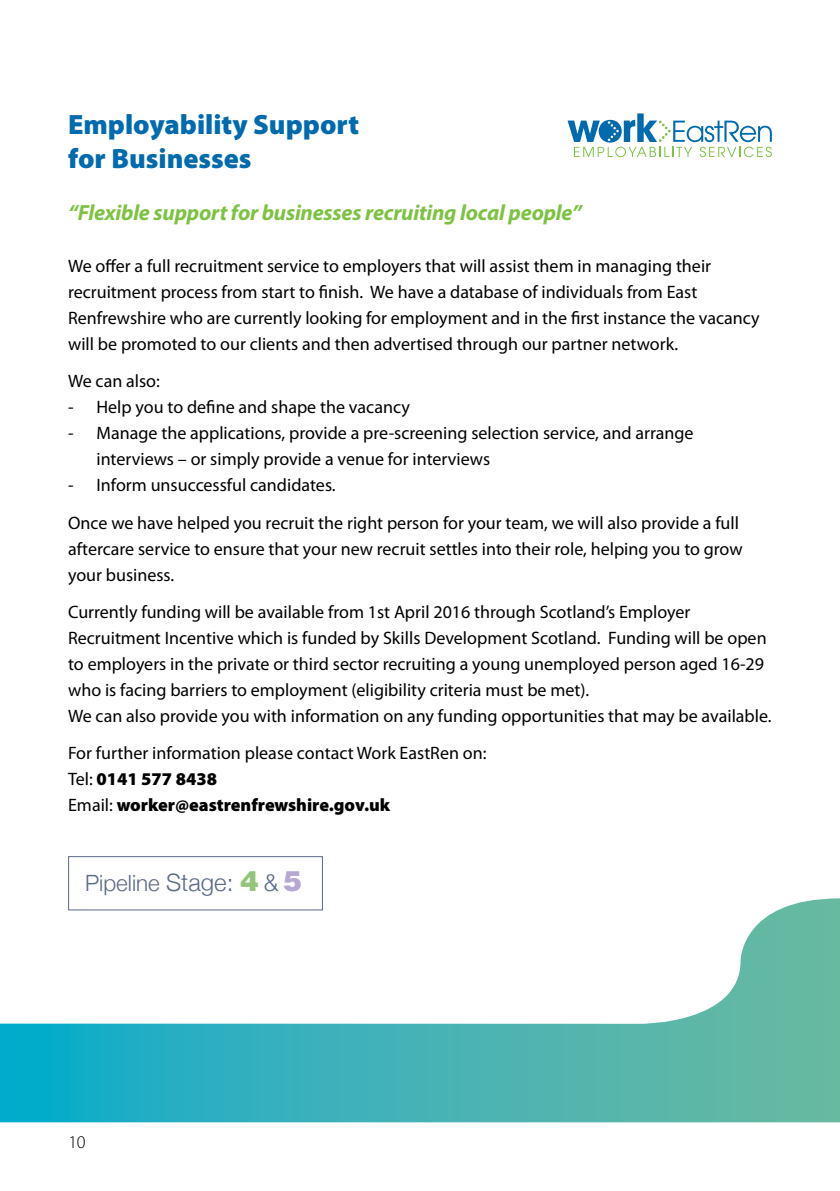
<style>
.page{position:relative;width:840px;height:1191px;background:#fff}
.page>*{position:absolute;margin:0;border:0;box-sizing:border-box;transform-origin:0 0}
.t1{font:900 28px/33.6px "Myriad Pro";color:#006aaf}
.t2{font:300 22.4px "Helvetica Neue";color:#5b6a87}
.t3{font:italic 700 22px "Myriad Pro";letter-spacing:-.01em;color:#7dc242}
.t4{font:18px/26px "Myriad Pro";color:#000}
.t5{font:300 18px "Myriad Pro";color:#000}
.s1{font-weight:900}
.s2{font-size:24px}
.s3{font-family:"Helvetica LT";font-weight:900;font-size:28px;color:#92c47c}
.s4{font-family:"Helvetica LT";font-weight:900;font-size:28px;color:#b5a8d2}
</style>
<div class="page">
<svg style="left:0;top:898px;width:839px;height:224px"></svg>
<svg style="left:567px;top:113px;width:204px;height:44px"></svg>
<div style="left:68px;top:856px;width:255px;height:54px;border:1px solid #5b6a87"></div>
<h1 class="t1" style="left:68px;top:107px;width:292px">Employability Support for Businesses</h1>
<p class="t3" style="left:68px;top:198px;width:515px">“Flexible support for businesses recruiting local people”</p>
<p class="t4" style="left:68px;top:253px;width:692px">We offer a full recruitment service to employers that will assist them in managing their recruitment process from start to finish. We have a database of individuals from East Renfrewshire who are currently looking for employment and in the first instance the vacancy will be promoted to our clients and then advertised through our partner network.</p>
<p class="t4" style="left:68px;top:368px;width:93px">We can also:</p>
<p class="t4" style="left:68px;top:394px;width:343px">- Help you to define and shape the vacancy</p>
<p class="t4" style="left:96px;top:420px;width:598px;text-indent:-28px">- Manage the applications, provide a pre-screening selection service, and arrange interviews – or simply provide a venue for interviews</p>
<p class="t4" style="left:68px;top:466px;width:672px;line-height:37.4px">- Inform unsuccessful candidates.<br>Once we have helped you recruit the right person for your team, we will also provide a full</p>
<p class="t4" style="left:68px;top:535px;width:675px">aftercare service to ensure that your new recruit settles into their role, helping you to grow your business.</p>
<p class="t4" style="left:68px;top:599px;width:704px">Currently funding will be available from 1st April 2016 through Scotland’s Employer Recruitment Incentive which is funded by Skills Development Scotland. Funding will be open to employers in the private or third sector recruiting a young unemployed person aged 16-29 who is facing barriers to employment (eligibility criteria must be met).<br>We can also provide you with information on any funding opportunities that may be available.</p>
<p class="t4" style="left:68px;top:740px;width:419px">For further information please contact Work EastRen on:<br>Tel: <span class="s1">0141 577 8438<br></span>Email: <span class="s1">worker@eastrenfrewshire.gov.uk</span></p>
<p class="t2" style="left:85px;top:864px;width:218px">Pipeline <span class="s2">Stage:</span> <span class="s3">4</span> <span class="s2">&amp;</span> <span class="s4">5</span></p>
<p class="t5" style="left:68px;top:1130px;width:19px">10</p>
</div>
